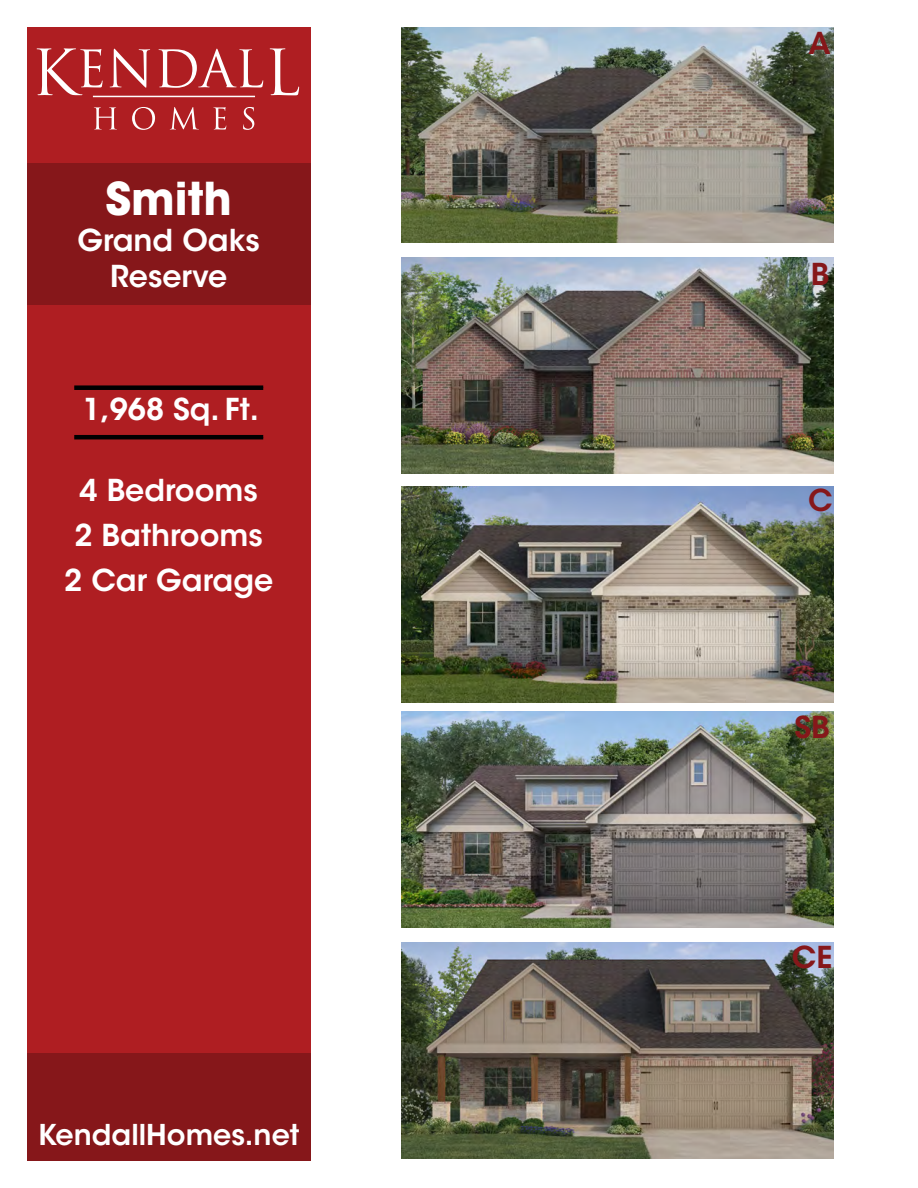
<style>
.page{position:relative;width:918px;height:1188px;background:#fff}
.page>*{position:absolute;margin:0;border:0;box-sizing:border-box;transform-origin:0 0}
.t1{font:700 45px "ITC Avant Garde Std";color:#fff}
.t2{font:600 30px/45px "ITC Avant Garde Std";color:#fff;text-align:center}
.t3{font:600 30px "ITC Avant Garde Std";color:#86171a}
.t4{font:600 28.5px "ITC Avant Garde Std";color:#fff}
</style>
<div class="page">
<img style="left:402px;top:486px;width:432px;height:216px">
<img style="left:402px;top:711px;width:432px;height:216px">
<img style="left:402px;top:257px;width:432px;height:216px">
<img style="left:402px;top:27px;width:432px;height:216px">
<div style="left:27px;top:27px;width:283px;height:1134px;background:#af1e22"></div>
<div style="left:27px;top:163px;width:283px;height:141px;background:#86171a"></div>
<div style="left:27px;top:1053px;width:283px;height:108px;background:#86171a"></div>
<div style="left:74px;top:385px;width:189px;height:5px;background:#000001"></div>
<hr style="left:74px;top:435px;width:189px;height:4px;background:#000001">
<img style="left:402px;top:943px;width:432px;height:216px">
<svg style="left:270px;top:48px;width:29px;height:47px"></svg>
<svg style="left:37px;top:48px;width:66px;height:47px"></svg>
<svg style="left:110px;top:49px;width:40px;height:39px"></svg>
<svg style="left:159px;top:49px;width:104px;height:39px"></svg>
<svg style="left:94px;top:107px;width:22px;height:22px"></svg>
<svg style="left:132px;top:107px;width:23px;height:23px"></svg>
<svg style="left:171px;top:107px;width:27px;height:22px"></svg>
<svg style="left:213px;top:107px;width:13px;height:23px"></svg>
<svg style="left:243px;top:107px;width:11px;height:23px"></svg>
<hr style="left:93px;top:96px;width:162px;height:1px;background:#fff">
<h1 class="t1" style="left:106px;top:169px;width:128px">Smith</h1>
<p class="t2" style="left:77px;top:222px;width:184px;line-height:36px">Grand Oaks<br>Reserve</p>
<p class="t2" style="left:83px;top:387px;width:178px">1,968 Sq. Ft.</p>
<p class="t2" style="left:64px;top:468px;width:210px">4 Bedrooms<br>2 Bathrooms<br>2 Car Garage</p>
<p class="t4" style="left:38px;top:1117px;width:263px">KendallHomes.net</p>
<p class="t3" style="left:808px;top:24px;width:24px">A</p>
<p class="t3" style="left:811px;top:255px;width:20px">B</p>
<p class="t3" style="left:808px;top:481px;width:26px">C</p>
<p class="t3" style="left:794px;top:708px;width:37px">SB</p>
<p class="t3" style="left:792px;top:938px;width:42px">CE</p>
</div>
